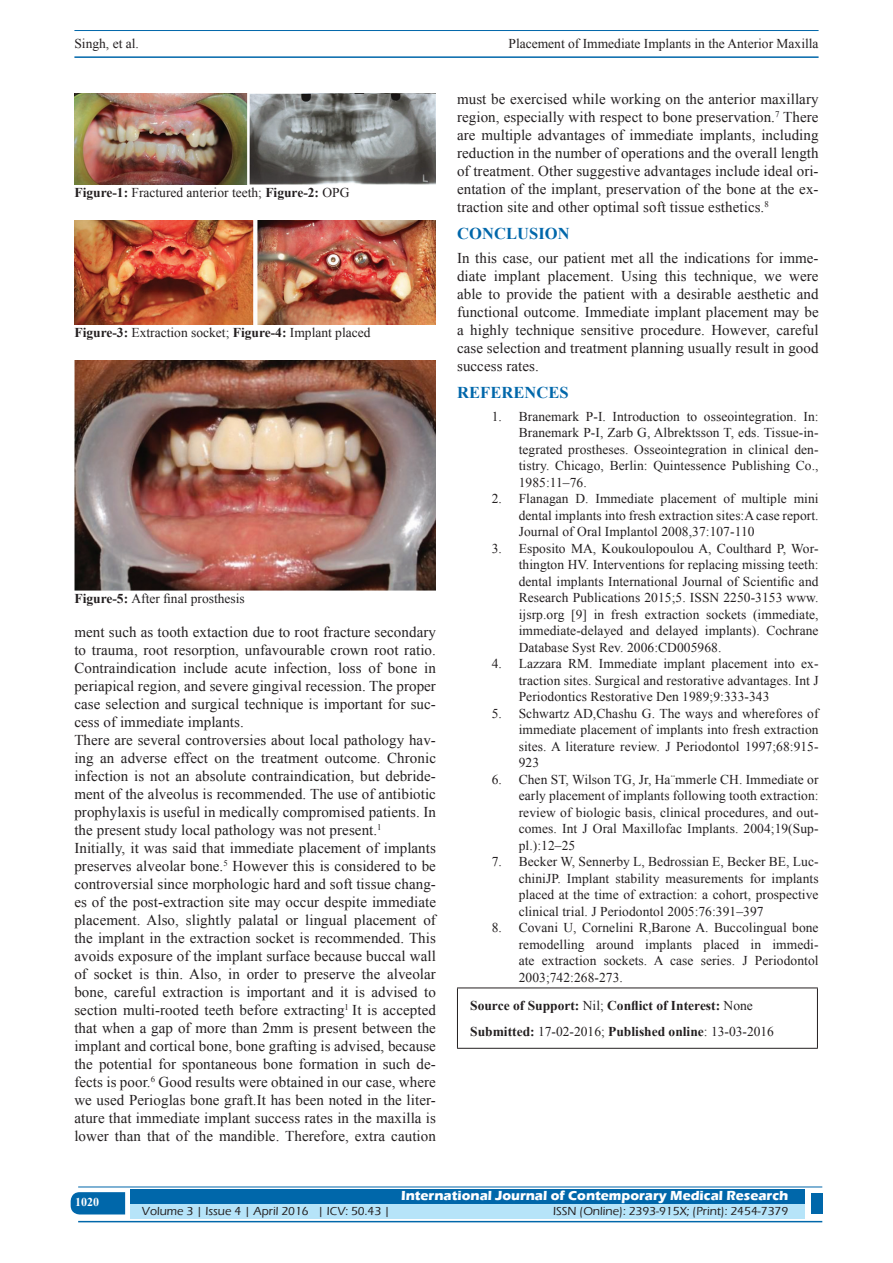
<style>
.page{position:relative;width:893px;height:1263px;background:#fff}
.page>*{position:absolute;margin:0;border:0;box-sizing:border-box;transform-origin:0 0}
.t1{font:700 16.5px "Times New Roman";letter-spacing:.005em;color:#0067aa}
.TX_New{font:15px/18px "Times New Roman";letter-spacing:.005em;color:#231f20;text-align:justify}
.Legend{font:13.5px/16.5px "Times New Roman";letter-spacing:.005em;color:#231f20;text-align:justify}
.SOS_New{font:700 13.5px "Times New Roman";color:#231f20}
.t2{font:700 13.5px "Eras ITC";color:#fff}
.t3{font:500 12px "Eras ITC";color:#231f20}
.t4{font:700 12px "Times New Roman";color:#fff}
.s1{font-weight:700}
.s2{font-weight:400}
</style>
<div class="page">
<hr style="left:74px;top:30px;width:745px;height:1px;background:#0067aa">
<hr style="left:74px;top:56px;width:745px;height:2px;background:#0067aa">
<svg style="left:71px;top:1192px;width:54px;height:22px"></svg>
<div style="left:130px;top:1189px;width:674px;height:15px;background:#0067aa"></div>
<div style="left:130px;top:1204px;width:674px;height:15px;background:#b6e4f9"></div>
<hr style="left:78px;top:1186px;width:744px;height:1px;background:#0067aa">
<hr style="left:78px;top:1221px;width:744px;height:1px;background:#0067aa">
<div style="left:811px;top:1193px;width:11px;height:21px;background:#0067aa"></div>
<hr style="left:457px;top:987px;width:361px;height:1px;background:#231f20">
<hr style="left:457px;top:988px;width:1px;height:60px;background:#231f20">
<hr style="left:817px;top:988px;width:1px;height:60px;background:#231f20">
<hr style="left:457px;top:1048px;width:361px;height:1px;background:#231f20">
<img style="left:74px;top:94px;width:362px;height:91px">
<img style="left:74px;top:221px;width:362px;height:103px">
<img style="left:74px;top:360px;width:362px;height:230px">
<p class="Legend" style="left:74px;top:35px;width:66px">Singh, et al.</p>
<p class="Legend" style="left:508px;top:35px;width:312px">Placement of Immediate Implants in the Anterior Maxilla</p>
<p class="Legend" style="left:74px;top:184px;width:277px"><span class="s1">Figure-1:</span> Fractured anterior teeth; <span class="s1">Figure-2:</span> OPG</p>
<p class="Legend" style="left:74px;top:324px;width:298px"><span class="s1">Figure-3:</span> Extraction socket; <span class="s1">Figure-4:</span> Implant placed</p>
<p class="Legend" style="left:74px;top:590px;width:172px"><span class="s1">Figure-5:</span> After final prosthesis</p>
<p class="TX_New" style="left:74px;top:622px;width:363px">ment such as tooth extaction due to root fracture secondary to trauma, root resorption, unfavourable crown root ratio.<br>Contraindication include acute infection, loss of bone in periapical region, and severe gingival recession. The proper case selection and surgical technique is important for suc&shy;cess of immediate implants.</p>
<p class="TX_New" style="left:74px;top:730px;width:363px">There are several controversies about local pathology hav&shy;ing an adverse effect on the treatment outcome. Chronic infection is not an absolute contraindication, but debride&shy;ment of the alveolus is recommended. The use of antibiotic prophylaxis is useful in medically compromised patients. In the present study local pathology was not present.<sup>1</sup></p>
<p class="TX_New" style="left:74px;top:838px;width:363px">Initially, it was said that immediate placement of implants preserves alveolar bone.<sup>5</sup> However this is considered to be controversial since morphologic hard and soft tissue chang&shy;es of the post-extraction site may occur despite immediate placement. Also, slightly palatal or lingual placement of the implant in the extraction socket is recommended. This avoids exposure of the implant surface because buccal wall of socket is thin. Also, in order to preserve the alveolar bone, careful extraction is important and it is advised to section multi-rooted teeth before extracting<sup>1</sup> It is accepted that when a gap of more than 2mm is present between the implant and cortical bone, bone grafting is advised, because the potential for spontaneous bone formation in such de&shy;fects is poor.<sup>6</sup> Good results were obtained in our case, where we used Perioglas bone graft.It has been noted in the liter&shy;ature that immediate implant success rates in the maxilla is lower than that of the mandible. Therefore, extra caution</p>
<p class="TX_New" style="left:457px;top:90px;width:363px">must be exercised while working on the anterior maxillary region, especially with respect to bone preservation.<sup>7</sup> There are multiple advantages of immediate implants, including reduction in the number of operations and the overall length of treatment. Other suggestive advantages include ideal ori&shy;entation of the implant, preservation of the bone at the ex&shy;traction site and other optimal soft tissue esthetics.<sup>8</sup></p>
<h1 class="t1" style="left:457px;top:222px;width:114px">CONCLUSION</h1>
<p class="TX_New" style="left:457px;top:249px;width:363px">In this case, our patient met all the indications for imme&shy;diate implant placement. Using this technique, we were able to provide the patient with a desirable aesthetic and functional outcome. Immediate implant placement may be a highly technique sensitive procedure. However, careful case selection and treatment planning usually result in good success rates.</p>
<h1 class="t1" style="left:457px;top:381px;width:113px">REFERENCES</h1>
<p class="Legend" style="left:519px;top:407px;width:301px;text-indent:-27px">1. Branemark P-I. Introduction to osseointegration. In:<br>Branemark P-I, Zarb G, Albrektsson T, eds. Tissue-in&shy;tegrated prostheses. Osseointegration in clinical den&shy;tistry. Chicago, Berlin: Quintessence Publishing Co., 1985:11–76.</p>
<p class="Legend" style="left:519px;top:490px;width:301px;text-indent:-27px">2. Flanagan D. Immediate placement of multiple mini dental implants into fresh extraction sites:A case report.<br>Journal of Oral Implantol 2008,37:107-110</p>
<p class="Legend" style="left:519px;top:539px;width:301px;text-indent:-27px">3. Esposito MA, Koukoulopoulou A, Coulthard P, Wor&shy;thington HV. Interventions for replacing missing teeth: dental implants International Journal of Scientific and Research Publications 2015;5. ISSN 2250-3153 www. ijsrp.org [9] in fresh extraction sockets (immediate, immediate-delayed and delayed implants). Cochrane Database Syst Rev. 2006:CD005968.</p>
<p class="Legend" style="left:519px;top:655px;width:301px;text-indent:-27px">4. Lazzara RM. Immediate implant placement into ex&shy;traction sites. Surgical and restorative advantages. Int J Periodontics Restorative Den 1989;9:333-343</p>
<p class="Legend" style="left:519px;top:704px;width:301px;text-indent:-27px">5. Schwartz AD,Chashu G. The ways and wherefores of immediate placement of implants into fresh extraction sites. A literature review. J Periodontol 1997;68:915- 923</p>
<p class="Legend" style="left:519px;top:770px;width:301px;text-indent:-27px">6. Chen ST, Wilson TG, Jr, Ha¨mmerle CH. Immediate or early placement of implants following tooth extraction: review of biologic basis, clinical procedures, and out&shy;comes. Int J Oral Maxillofac Implants. 2004;19(Sup&shy;pl.):12–25</p>
<p class="Legend" style="left:519px;top:853px;width:301px;text-indent:-27px">7. Becker W, Sennerby L, Bedrossian E, Becker BE, Luc&shy;chiniJP. Implant stability measurements for implants placed at the time of extraction: a cohort, prospective clinical trial. J Periodontol 2005:76:391–397</p>
<p class="Legend" style="left:519px;top:919px;width:301px;text-indent:-27px">8. Covani U, Cornelini R,Barone A. Buccolingual bone remodelling around implants placed in immedi&shy;ate extraction sockets. A case series. J Periodontol 2003;742:268-273.</p>
<p class="SOS_New" style="left:470px;top:996px;width:284px">Source of Support: <span class="s2">Nil;</span> Conflict of Interest: <span class="s2">None</span></p>
<p class="SOS_New" style="left:470px;top:1022px;width:305px">Submitted: <span class="s2">17-02-2016;</span> Published online<span class="s2">: 13-03-2016</span></p>
<h4 class="t4" style="left:75px;top:1194px;width:26px">1020</h4>
<p class="t2" style="left:401px;top:1188px;width:389px">International Journal of Contemporary Medical Research</p>
<p class="t3" style="left:142px;top:1204px;width:250px">Volume 3 | Issue 4 | April 2016 | ICV: 50.43 |</p>
<p class="t3" style="left:553px;top:1204px;width:237px">ISSN (Online): 2393-915X; (Print): 2454-7379</p>
</div>
